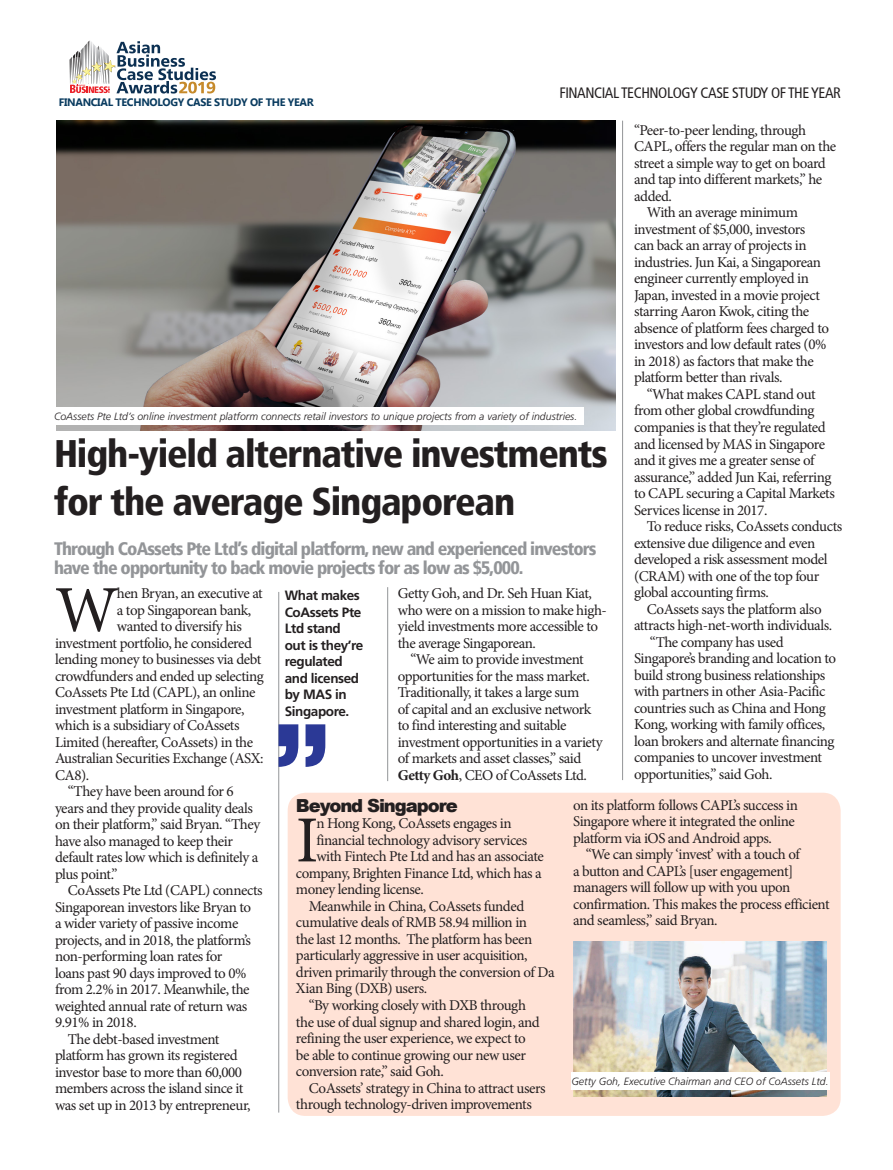
<style>
.page{position:relative;width:893px;height:1170px;background:#fff}
.page>*{position:absolute;margin:0;border:0;box-sizing:border-box;transform-origin:0 0}
.Photo_Byline{font:65.7px "Minion Pro";color:#231f20}
.BIG_HEADLINE{font:900 condensed 38.25px/48px "Frutiger";letter-spacing:-.03em;color:#231f20}
.Photo_Byline-2{font:900 condensed 18px/19.5px "Frutiger";letter-spacing:-.05em;color:#939598}
.Photo_Byline-3{font:900 18px "Arial";letter-spacing:-.06em;color:#231f20}
.Photo_Byline-4{font:15px/16.5px "Minion Pro";letter-spacing:-.03em;color:#231f20}
.Photo_Byline-5{font:condensed 15px "Frutiger";letter-spacing:-.03em;color:#231f20}
.PULL_QUOTE{font:700 13.5px/16.5px "Frutiger";letter-spacing:-.03em;color:#231f20}
.Photo_Byline-6{font:700 10.8px "Gadugi";letter-spacing:-.03em;color:#093b5f}
.t1{font:italic 300 10.5px "Frutiger";color:#231f20}
.s1{font-weight:700}
</style>
<div class="page">
<svg style="left:70px;top:41px;width:146px;height:53px"></svg>
<hr style="left:622px;top:121px;width:1px;height:659px;background:#939598">
<hr style="left:387px;top:587px;width:1px;height:194px;background:#939598">
<hr style="left:278px;top:592px;width:1px;height:520px;background:#939598">
<img style="left:56px;top:120px;width:559px;height:310px">
<div style="left:54px;top:407px;width:529px;height:17px;background:#fff"></div>
<div style="left:288px;top:792px;width:553px;height:323px;background:#ffe2d6;border-radius:18px"></div>
<svg style="left:279px;top:724px;width:46px;height:42px"></svg>
<img style="left:573px;top:941px;width:254px;height:155px">
<div style="left:571px;top:1072px;width:259px;height:17px;background:#fff"></div>
<p class="Photo_Byline-6" style="left:59px;top:95px;width:256px">FINANCIAL TECHNOLOGY CASE STUDY OF THE YEAR</p>
<p class="Photo_Byline-5" style="left:559px;top:84px;width:283px">FINANCIAL TECHNOLOGY CASE STUDY OF THE YEAR</p>
<p class="Photo_Byline-4" style="left:634px;top:122px;width:204px">“Peer-to-peer lending, through<br>CAPL, offers the regular man on the street a simple way to get on board and tap into different markets,” he added.</p>
<p class="Photo_Byline-4" style="left:634px;top:204px;width:196px;text-indent:13px">With an average minimum investment of $5,000, investors can back an array of projects in industries. Jun Kai, a Singaporean engineer currently employed in<br>Japan, invested in a movie project starring Aaron Kwok, citing the absence of platform fees charged to investors and low default rates (0% in 2018) as factors that make the platform better than rivals.</p>
<p class="Photo_Byline-4" style="left:634px;top:386px;width:202px;text-indent:13px">“What makes CAPL stand out from other global crowdfunding companies is that they’re regulated and licensed by MAS in Singapore and it gives me a greater sense of assurance,” added Jun Kai, referring to CAPL securing a Capital Markets<br>Services license in 2017.</p>
<p class="Photo_Byline-4" style="left:634px;top:518px;width:210px;text-indent:13px">To reduce risks, CoAssets conducts extensive due diligence and even developed a risk assessment model (CRAM) with one of the top four global accounting firms.</p>
<p class="Photo_Byline-4" style="left:634px;top:600px;width:200px;text-align:center">CoAssets says the platform also attracts high-net-worth individuals.</p>
<p class="Photo_Byline-4" style="left:634px;top:633px;width:203px;text-indent:16px">“The company has used Singapore’s branding and location to build strong business relationships with partners in other Asia-Pacific countries such as China and Hong Kong, working with family offices, loan brokers and alternate financing companies to uncover investment opportunities,” said Goh.</p>
<p class="t1" style="left:54px;top:410px;width:525px">CoAssets Pte Ltd’s online investment platform connects retail investors to unique projects from a variety of industries.</p>
<p class="BIG_HEADLINE" style="left:54px;top:429px;width:555px">High-yield alternative investments for the average Singaporean</p>
<p class="Photo_Byline-2" style="left:54px;top:538px;width:544px">Through CoAssets Pte Ltd’s digital platform, new and experienced investors have the opportunity to back movie projects for as low as $5,000.</p>
<p class="PULL_QUOTE" style="left:285px;top:587px;width:80px">What makes<br>CoAssets Pte<br>Ltd stand out is they’re regulated and licensed by MAS in<br>Singapore.</p>
<p class="Photo_Byline" style="left:55px;top:566px;width:65px">W</p>
<p class="Photo_Byline-4" style="left:117px;top:585px;width:147px">hen Bryan, an executive at</p>
<p class="Photo_Byline-4" style="left:398px;top:585px;width:211px">Getty Goh, and Dr. Seh Huan Kiat, who were on a mission to make high&shy;yield investments more accessible to the average Singaporean.</p>
<p class="Photo_Byline-4" style="left:398px;top:651px;width:206px;text-indent:13px">“We aim to provide investment opportunities for the mass market.<br>Traditionally, it takes a large sum<br>of capital and an exclusive network to find interesting and suitable investment opportunities in a variety of markets and asset classes,” said <span class="s1">Getty Goh</span>, CEO of CoAssets Ltd.</p>
<p class="Photo_Byline-4" style="left:117px;top:601px;width:136px">a top Singaporean bank,</p>
<p class="Photo_Byline-4" style="left:117px;top:618px;width:127px">wanted to diversify his</p>
<p class="Photo_Byline-4" style="left:55px;top:634px;width:199px">investment portfolio, he considered</p>
<p class="Photo_Byline-4" style="left:55px;top:651px;width:208px">lending money to businesses via debt</p>
<p class="Photo_Byline-4" style="left:55px;top:667px;width:210px">crowdfunders and ended up selecting</p>
<p class="Photo_Byline-4" style="left:55px;top:684px;width:202px">CoAssets Pte Ltd (CAPL), an online</p>
<p class="Photo_Byline-4" style="left:55px;top:700px;width:191px">investment platform in Singapore,</p>
<p class="Photo_Byline-4" style="left:55px;top:717px;width:186px">which is a subsidiary of CoAssets</p>
<p class="Photo_Byline-4" style="left:55px;top:733px;width:200px">Limited (hereafter, CoAssets) in the</p>
<p class="Photo_Byline-4" style="left:55px;top:750px;width:210px">Australian Securities Exchange (ASX:</p>
<p class="Photo_Byline-4" style="left:55px;top:766px;width:36px">CA8).</p>
<p class="Photo_Byline-4" style="left:55px;top:783px;width:207px;text-indent:13px">“They have been around for 6 years and they provide quality deals on their platform,” said Bryan. “They have also managed to keep their default rates low which is definitely a plus point.”</p>
<p class="Photo_Byline-4" style="left:55px;top:882px;width:209px;text-indent:13px">CoAssets Pte Ltd (CAPL) connects<br>Singaporean investors like Bryan to<br>a wider variety of passive income projects, and in 2018, the platform’s non-performing loan rates for<br>loans past 90 days improved to 0% from 2.2% in 2017. Meanwhile, the weighted annual rate of return was<br>9.91% in 2018.</p>
<p class="Photo_Byline-4" style="left:55px;top:1030px;width:197px;text-indent:13px">The debt-based investment platform has grown its registered investor base to more than 60,000 members across the island since it was set up in 2013 by entrepreneur,</p>
<p class="Photo_Byline-3" style="left:296px;top:792px;width:163px">Beyond Singapore</p>
<p class="Photo_Byline" style="left:296px;top:796px;width:24px">I</p>
<p class="Photo_Byline-4" style="left:316px;top:815px;width:197px">n Hong Kong, CoAssets engages in</p>
<p class="Photo_Byline-4" style="left:573px;top:796px;width:226px">on its platform follows CAPL’s success in<br>Singapore where it integrated the online platform via iOS and Android apps.</p>
<p class="Photo_Byline-4" style="left:573px;top:846px;width:258px;text-indent:13px">“We can simply ‘invest’ with a touch of<br>a button and CAPL’s [user engagement] managers will follow up with you upon confirmation. This makes the process efficient and seamless,” said Bryan.</p>
<p class="Photo_Byline-4" style="left:316px;top:831px;width:212px">financial technology advisory services</p>
<p class="Photo_Byline-4" style="left:316px;top:848px;width:229px">with Fintech Pte Ltd and has an associate</p>
<p class="Photo_Byline-4" style="left:296px;top:864px;width:247px">company, Brighten Finance Ltd, which has a</p>
<p class="Photo_Byline-4" style="left:296px;top:881px;width:129px">money lending license.</p>
<p class="Photo_Byline-4" style="left:296px;top:897px;width:260px;text-indent:13px">Meanwhile in China, CoAssets funded cumulative deals of RMB 58.94 million in<br>the last 12 months. The platform has been particularly aggressive in user acquisition, driven primarily through the conversion of Da Xian Bing (DXB) users.</p>
<p class="Photo_Byline-4" style="left:296px;top:996px;width:245px;text-indent:13px">“By working closely with DXB through the use of dual signup and shared login, and refining the user experience, we expect to be able to continue growing our new user conversion rate,” said Goh.</p>
<p class="Photo_Byline-4" style="left:296px;top:1079px;width:251px;text-indent:13px">CoAssets’ strategy in China to attract users through technology-driven improvements</p>
<p class="t1" style="left:571px;top:1074px;width:259px">Getty Goh, Executive Chairman and CEO of CoAssets Ltd.</p>
</div>
